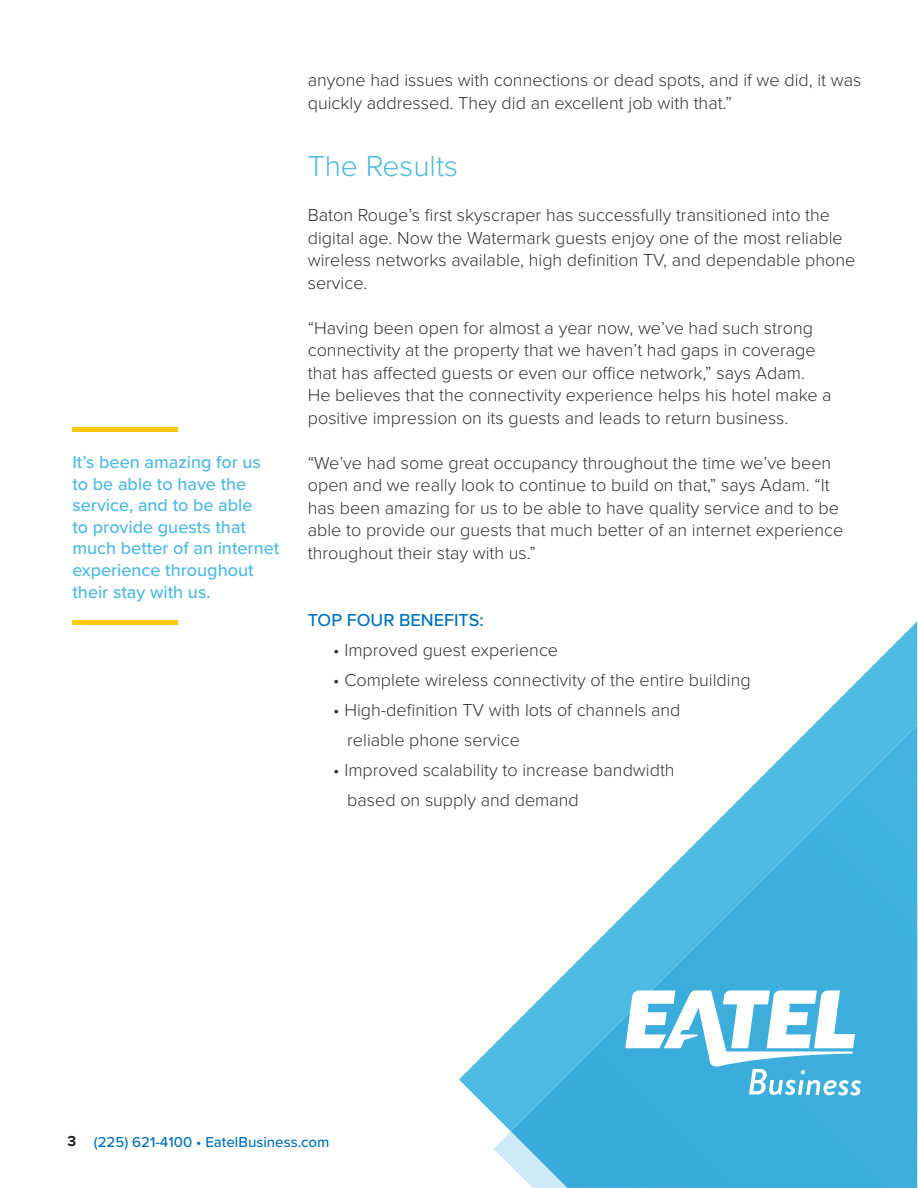
<style>
.page{position:relative;width:918px;height:1188px;background:#fff}
.page>*{position:absolute;margin:0;border:0;box-sizing:border-box;transform-origin:0 0}
.t1{font:300 30px "Proxima Nova";color:#4dbae3}
.t2{font:300 18px/22.5px "Proxima Nova";color:#333}
.t3{font:500 18px/21.6px "Proxima Nova";color:#4dbae3}
.t4{font:500 18px "Proxima Nova";color:#0073bd}
.t5{font:500 15px "Proxima Nova";color:#0073bd}
.t6{font:700 15px "Proxima Nova";color:#231f20}
</style>
<div class="page">
<hr style="left:72px;top:427px;width:106px;height:4px;background:#fac80e">
<hr style="left:72px;top:620px;width:106px;height:4px;background:#fac80e">
<svg style="left:459px;top:621px;width:458px;height:493px"></svg>
<svg style="left:493px;top:724px;width:425px;height:464px"></svg>
<svg style="left:511px;top:725px;width:406px;height:463px"></svg>
<svg style="left:625px;top:990px;width:236px;height:106px"></svg>
<p class="t3" style="left:72px;top:452px;width:208px">It’s been amazing for us to be able to have the service, and to be able<br>to provide guests that much better of an internet experience throughout their stay with us.</p>
<p class="t2" style="left:308px;top:69px;width:555px">anyone had issues with connections or dead spots, and if we did, it was quickly addressed. They did an excellent job with that.”</p>
<p class="t1" style="left:308px;top:148px;width:152px">The Results</p>
<p class="t2" style="left:308px;top:204px;width:549px">Baton Rouge’s first skyscraper has successfully transitioned into the digital age. Now the Watermark guests enjoy one of the most reliable wireless networks available, high definition TV, and dependable phone service.</p>
<p class="t2" style="left:308px;top:317px;width:525px">“Having been open for almost a year now, we’ve had such strong connectivity at the property that we haven’t had gaps in coverage that has affected guests or even our office network,” says Adam.<br>He believes that the connectivity experience helps his hotel make a positive impression on its guests and leads to return business.</p>
<p class="t2" style="left:308px;top:452px;width:537px">“We’ve had some great occupancy throughout the time we’ve been open and we really look to continue to build on that,” says Adam. “It has been amazing for us to be able to have quality service and to be able to provide our guests that much better of an internet experience throughout their stay with us.”</p>
<p class="t4" style="left:308px;top:609px;width:177px">TOP FOUR BENEFITS:</p>
<p class="t2" style="left:333px;top:639px;width:226px">• Improved guest experience</p>
<p class="t2" style="left:333px;top:669px;width:419px">• Complete wireless connectivity of the entire building</p>
<p class="t2" style="left:333px;top:699px;width:349px">• High-definition TV with lots of channels and</p>
<p class="t2" style="left:347px;top:729px;width:174px">reliable phone service</p>
<p class="t2" style="left:333px;top:759px;width:343px">• Improved scalability to increase bandwidth</p>
<p class="t2" style="left:347px;top:789px;width:233px">based on supply and demand</p>
<p class="t6" style="left:68px;top:1134px;width:10px">3</p>
<p class="t5" style="left:94px;top:1133px;width:237px">(225) 621-4100 • EatelBusiness.com</p>
</div>
